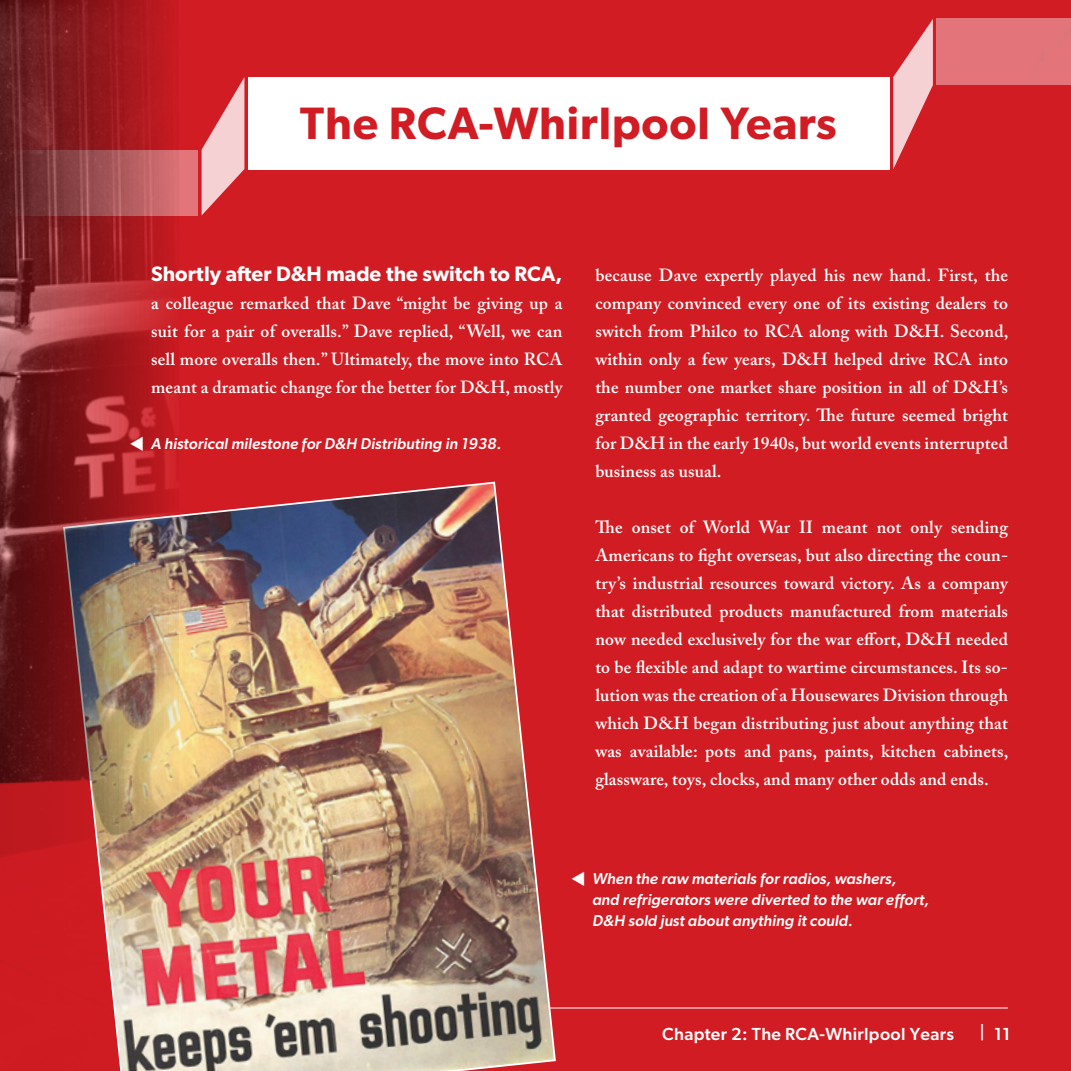
<style>
.page{position:relative;width:1071px;height:1071px;background:#d11c23}
.page>*{position:absolute;margin:0;border:0;box-sizing:border-box;transform-origin:0 0}
.t1{font:600 45.5px "Gibson";letter-spacing:.02em;color:#d11c23}
.t2{font:600 21px "Gibson";color:#fff}
.t3{font:600 17.5px/28px "Adobe Caslon Pro";letter-spacing:.01em;color:#fff;text-align:justify}
.t4{font:500 17.5px "Gibson";letter-spacing:.02em;color:#fff}
.t5{font:italic 500 15.75px/21px "Gibson";letter-spacing:.01em;color:#fff}
</style>
<div class="page">
<hr style="left:252px;top:1008px;width:756px;height:1px;background:#fff">
<div style="left:248px;top:77px;width:642px;height:92px;background:#fff"></div>
<div style="left:2px;top:150px;width:196px;height:66px;background:#e3757a"></div>
<div style="left:936px;top:18px;width:135px;height:66px;background:#e3757a"></div>
<svg style="left:202px;top:78px;width:42px;height:137px"></svg>
<svg style="left:893px;top:19px;width:40px;height:150px"></svg>
<img style="left:179px;top:481px;width:378px;height:590px">
<img style="left:0;top:0;width:179px;height:1071px">
<svg style="left:130px;top:437px;width:13px;height:14px"></svg>
<h1 class="t1" style="left:300px;top:96px;width:538px">The RCA-Whirlpool Years</h1>
<p class="t2" style="left:151px;top:261px;width:413px">Shortly after D&amp;H made the switch to RCA,</p>
<p class="t3" style="left:151px;top:289px;width:413px">a colleague remarked that Dave “might be giving up a suit for a pair of overalls.” Dave replied, “Well, we can sell more overalls then.” Ultimately, the move into RCA meant a dramatic change for the better for D&amp;H, mostly</p>
<p class="t5" style="left:151px;top:432px;width:352px">A historical milestone for D&amp;H Distributing in 1938.</p>
<p class="t3" style="left:595px;top:261px;width:415px">because Dave expertly played his new hand. First, the company convinced every one of its existing dealers to switch from Philco to RCA along with D&amp;H. Second, within only a few years, D&amp;H helped drive RCA into the number one market share position in all of D&amp;H’s granted geographic territory. The future seemed bright for D&amp;H in the early 1940s, but world events interrupted business as usual.</p>
<p class="t3" style="left:595px;top:513px;width:415px">The onset of World War II meant not only sending Americans to fight overseas, but also directing the coun&shy;try’s industrial resources toward victory. As a company that distributed products manufactured from materials now needed exclusively for the war effort, D&amp;H needed to be flexible and adapt to wartime circumstances. Its so&shy;lution was the creation of a Housewares Division through which D&amp;H began distributing just about anything that was available: pots and pans, paints, kitchen cabinets, glassware, toys, clocks, and many other odds and ends.</p>
<p class="t5" style="left:592px;top:868px;width:339px">When the raw materials for radios, washers,<br>and refrigerators were diverted to the war effort,<br>D&amp;H sold just about anything it could.</p>
<p class="t4" style="left:662px;top:1023px;width:293px">Chapter 2: The RCA-Whirlpool Years</p>
<p class="t4" style="left:979px;top:1023px;width:33px">| 11</p>
</div>
